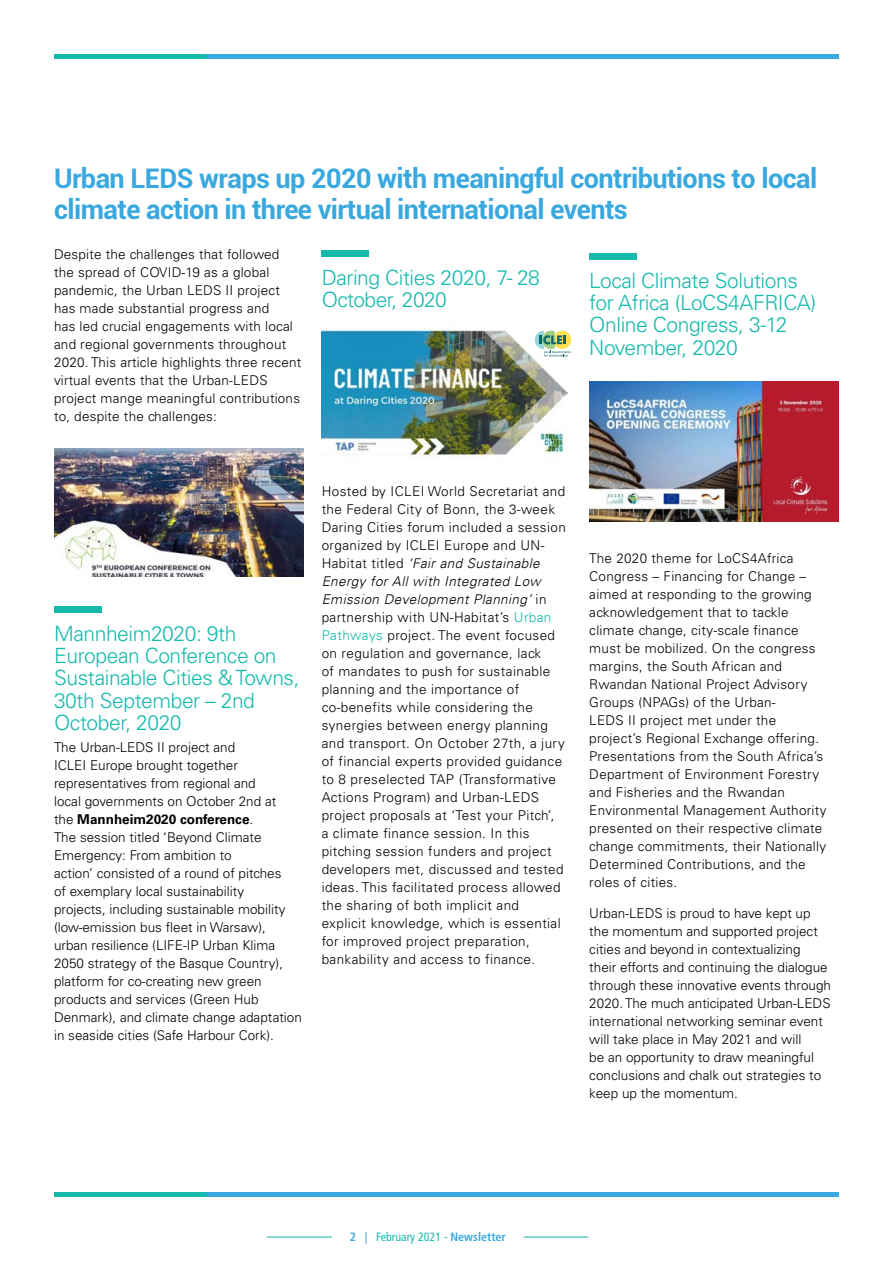
<style>
.page{position:relative;width:893px;height:1263px;background:#fff}
.page>*{position:absolute;margin:0;border:0;box-sizing:border-box;transform-origin:0 0}
.HEADLINE_3{font:700 27px/31.2px "Roboto";letter-spacing:-.02em;color:#39a8df}
.HEADLINE_3-2{font:300 21px/22.2px "Univers LT Std";letter-spacing:-.02em;color:#16baad}
.BODY_TEXT{font:300 13.5px/18px "Univers LT Std";letter-spacing:.015em;color:#000}
.t1{font:condensed 12px "Frutiger LT Std";color:#16baad}
.s1{font-weight:700}
.s2{font-family:"Univers";font-style:italic}
.s3{font-family:"Univers";color:#16baad}
.s4{font-weight:700;color:#39a8df}
.s5{color:#39a8df}
</style>
<div class="page">
<hr style="left:523px;top:1237px;width:65px;height:1px;background:#16baad">
<hr style="left:267px;top:1237px;width:65px;height:1px;background:#16baad">
<hr style="left:54px;top:54px;width:153px;height:4px;background:#16baad">
<hr style="left:207px;top:54px;width:632px;height:4px;background:#39a8df">
<hr style="left:54px;top:1193px;width:153px;height:4px;background:#16baad">
<hr style="left:207px;top:1193px;width:632px;height:4px;background:#39a8df">
<img style="left:589px;top:381px;width:250px;height:141px">
<img style="left:322px;top:323px;width:245px;height:137px">
<div style="left:531px;top:332px;width:35px;height:21px;background:#fff"></div>
<svg style="left:535px;top:331px;width:36px;height:26px"></svg>
<div style="left:54px;top:606px;width:47px;height:7px;background:#16baad"></div>
<div style="left:322px;top:251px;width:47px;height:6px;background:#16baad"></div>
<div style="left:589px;top:253px;width:47px;height:6px;background:#16baad"></div>
<img style="left:54px;top:448px;width:250px;height:129px">
<p class="HEADLINE_3" style="left:54px;top:161px;width:765px">Urban LEDS wraps up 2020 with meaningful contributions to local climate action in three virtual international events</p>
<p class="BODY_TEXT" style="left:54px;top:245px;width:249px">Despite the challenges that followed the spread of COVID-19 as a global pandemic, the Urban LEDS II project has made substantial progress and<br>has led crucial engagements with local and regional governments throughout 2020. This article highlights three recent virtual events that the Urban-LEDS project mange meaningful contributions to, despite the challenges:</p>
<p class="HEADLINE_3-2" style="left:322px;top:267px;width:220px">Daring Cities 2020, 7- 28<br>October, 2020</p>
<p class="HEADLINE_3-2" style="left:589px;top:269px;width:229px">Local Climate Solutions for Africa (LoCS4AFRICA)<br>Online Congress, 3-12<br>November, 2020</p>
<p class="HEADLINE_3-2" style="left:54px;top:622px;width:247px">Mannheim2020: 9th<br>European Conference on<br>Sustainable Cities &amp; Towns,<br>30th September – 2nd<br>October, 2020</p>
<p class="BODY_TEXT" style="left:54px;top:738px;width:249px">The Urban-LEDS II project and<br>ICLEI Europe brought together representatives from regional and<br>local governments on October 2nd at<br>the <span class="s1">Mannheim2020 conference</span>.<br>The session titled ‘Beyond Climate Emergency: From ambition to<br>action’ consisted of a round of pitches<br>of exemplary local sustainability<br>projects, including sustainable mobility (low-emission bus fleet in Warsaw), urban resilience (LIFE-IP Urban Klima 2050 strategy of the Basque Country), platform for co-creating new green products and services (Green Hub Denmark), and climate change adaptation in seaside cities (Safe Harbour Cork).</p>
<p class="BODY_TEXT" style="left:322px;top:483px;width:246px">Hosted by ICLEI World Secretariat and the Federal City of Bonn, the 3-week Daring Cities forum included a session organized by ICLEI Europe and UN-Habitat titled <span class="s2">‘Fair and Sustainable Energy for All with Integrated Low Emission Development Planning’</span> in partnership with UN-Habitat’s <span class="s3">Urban Pathways</span> project. The event focused on regulation and governance, lack<br>of mandates to push for sustainable planning and the importance of co-benefits while considering the synergies between energy planning and transport. On October 27th, a jury of financial experts provided guidance to 8 preselected TAP (Transformative Actions Program) and Urban-LEDS project proposals at ‘Test your Pitch’,<br>a climate finance session. In this pitching session funders and project developers met, discussed and tested ideas. This facilitated process allowed the sharing of both implicit and explicit knowledge, which is essential for improved project preparation, bankability and access to finance.</p>
<p class="BODY_TEXT" style="left:589px;top:549px;width:239px">The 2020 theme for LoCS4Africa Congress – Financing for Change – aimed at responding to the growing acknowledgement that to tackle climate change, city-scale finance must be mobilized. On the congress margins, the South African and Rwandan National Project Advisory Groups (NPAGs) of the Urban-<br>LEDS II project met under the project’s Regional Exchange offering.<br>Presentations from the South Africa’s Department of Environment Forestry and Fisheries and the Rwandan Environmental Management Authority presented on their respective climate change commitments, their Nationally Determined Contributions, and the roles of cities.</p>
<p class="BODY_TEXT" style="left:589px;top:904px;width:243px">Urban-LEDS is proud to have kept up the momentum and supported project cities and beyond in contextualizing<br>their efforts and continuing the dialogue through these innovative events through 2020. The much anticipated Urban-LEDS international networking seminar event will take place in May 2021 and will<br>be an opportunity to draw meaningful conclusions and chalk out strategies to keep up the momentum.</p>
<p class="t1" style="left:350px;top:1229px;width:157px"><span class="s4">2</span> <span class="s5">|</span> February 2021 - <span class="s4">Newsletter</span></p>
</div>
